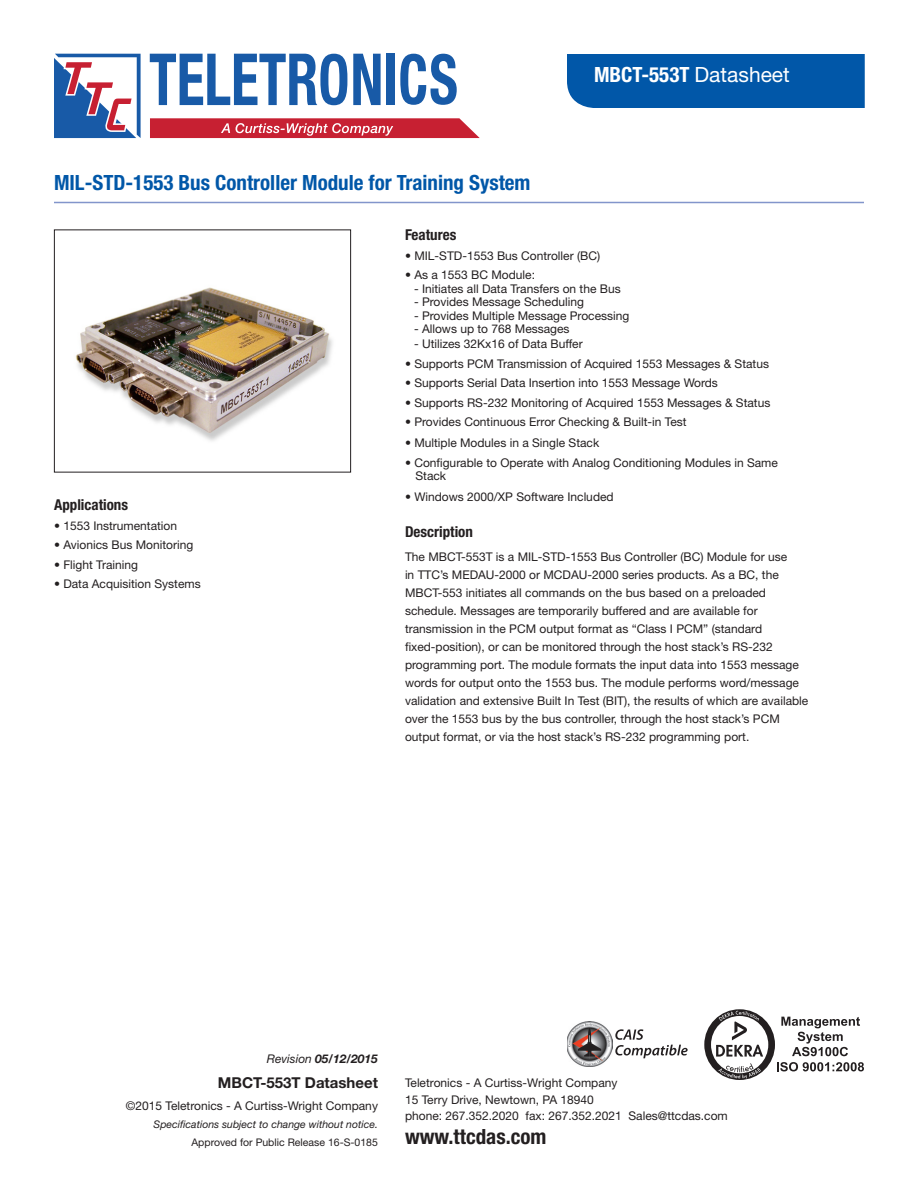
<style>
.page{position:relative;width:918px;height:1188px;background:#fff}
.page>*{position:absolute;margin:0;border:0;box-sizing:border-box;transform-origin:0 0}
.t1{font:700 condensed 21px "Helvetica Neue LT Std";color:#0157a8}
.t2{font:700 condensed 21px "Helvetica Neue LT Std";color:#fff}
.t3{font:700 condensed 21px "Helvetica Neue LT Std";color:#231f20}
.t4{font:700 condensed 15px "Helvetica Neue LT Std";color:#231f20}
.t5{font:700 15px "Helvetica Neue LT Std";color:#231f20}
.t6{font:12px/18px "Helvetica Neue LT Std";color:#231f20}
.t7{font:italic 700 12px "Helvetica Neue LT Std";color:#231f20}
.t8{font:italic 10.5px "Helvetica Neue LT Std";color:#231f20}
.t9{font:10.5px "Helvetica Neue LT Std";color:#231f20}
.s1{font-weight:400;font-stretch:normal}
.s2{font-weight:400}
</style>
<div class="page">
<div style="left:567px;top:54px;width:298px;height:54px;background:#0157a8"></div>
<hr style="left:54px;top:202px;width:810px;height:1px;background:#8295cb">
<img style="left:75px;top:287px;width:258px;height:154px">
<div style="left:54px;top:230px;width:297px;height:242px;border:1px solid #231f20"></div>
<img style="left:567px;top:1021px;width:45px;height:46px">
<svg style="left:615px;top:1029px;width:73px;height:29px"></svg>
<svg style="left:704px;top:1009px;width:160px;height:71px"></svg>
<svg style="left:54px;top:54px;width:87px;height:84px"></svg>
<svg style="left:150px;top:54px;width:197px;height:51px"></svg>
<svg style="left:353px;top:54px;width:28px;height:51px"></svg>
<div style="left:387px;top:54px;width:8px;height:51px;background:#185aa7"></div>
<svg style="left:400px;top:54px;width:57px;height:51px"></svg>
<svg style="left:150px;top:118px;width:330px;height:20px;background:#ce3d4d"></svg>
<h1 class="t1" style="left:54px;top:170px;width:478px">MIL-STD-1553 Bus Controller Module for Training System</h1>
<h1 class="t2" style="left:594px;top:62px;width:197px">MBCT-553T <span class="s1">Datasheet</span></h1>
<p class="t4" style="left:54px;top:496px;width:76px">Applications</p>
<p class="t6" style="left:54px;top:516px;width:125px">• 1553 Instrumentation</p>
<p class="t6" style="left:54px;top:536px;width:141px">• Avionics Bus Monitoring</p>
<p class="t6" style="left:54px;top:555px;width:86px">• Flight Training</p>
<p class="t6" style="left:54px;top:575px;width:148px">• Data Acquisition Systems</p>
<p class="t4" style="left:405px;top:226px;width:53px">Features</p>
<p class="t6" style="left:405px;top:246px;width:197px">• MIL-STD-1553 Bus Controller (BC)</p>
<p class="t6" style="left:405px;top:266px;width:132px">• As a 1553 BC Module:</p>
<p class="t6" style="left:414px;top:279px;width:208px">- Initiates all Data Transfers on the Bus</p>
<p class="t6" style="left:414px;top:293px;width:172px">- Provides Message Scheduling</p>
<p class="t6" style="left:414px;top:306px;width:217px">- Provides Multiple Message Processing</p>
<p class="t6" style="left:414px;top:320px;width:157px">- Allows up to 768 Messages</p>
<p class="t6" style="left:414px;top:335px;width:170px">- Utilizes 32Kx16 of Data Buffer</p>
<p class="t6" style="left:405px;top:354px;width:366px">• Supports PCM Transmission of Acquired 1553 Messages &amp; Status</p>
<p class="t6" style="left:405px;top:374px;width:314px">• Supports Serial Data Insertion into 1553 Message Words</p>
<p class="t6" style="left:405px;top:393px;width:367px">• Supports RS-232 Monitoring of Acquired 1553 Messages &amp; Status</p>
<p class="t6" style="left:405px;top:413px;width:283px">• Provides Continuous Error Checking &amp; Built-in Test</p>
<p class="t6" style="left:405px;top:434px;width:196px">• Multiple Modules in a Single Stack</p>
<p class="t6" style="left:416px;top:456px;width:364px;line-height:13.5px;text-indent:-10px">• Configurable to Operate with Analog Conditioning Modules in Same<br>Stack</p>
<p class="t6" style="left:405px;top:488px;width:210px">• Windows 2000/XP Software Included</p>
<p class="t4" style="left:405px;top:523px;width:69px">Description</p>
<p class="t6" style="left:405px;top:548px;width:405px">The MBCT-553T is a MIL-STD-1553 Bus Controller (BC) Module for use<br>in TTC’s MEDAU-2000 or MCDAU-2000 series products. As a BC, the MBCT-553 initiates all commands on the bus based on a preloaded schedule. Messages are temporarily buffered and are available for transmission in the PCM output format as “Class I PCM” (standard fixed-position), or can be monitored through the host stack’s RS-232 programming port. The module formats the input data into 1553 message words for output onto the 1553 bus. The module performs word/message validation and extensive Built In Test (BIT), the results of which are available over the 1553 bus by the bus controller, through the host stack’s PCM output format, or via the host stack’s RS-232 programming port.</p>
<p class="t7" style="left:267px;top:1051px;width:113px"><span class="s2">Revision</span> 05/12/2015</p>
<p class="t5" style="left:218px;top:1073px;width:162px">MBCT-553T Datasheet</p>
<p class="t6" style="left:126px;top:1097px;width:254px">©2015 Teletronics - A Curtiss-Wright Company</p>
<p class="t8" style="left:154px;top:1118px;width:226px">Specifications subject to change without notice.</p>
<p class="t9" style="left:191px;top:1136px;width:188px">Approved for Public Release 16-S-0185</p>
<p class="t6" style="left:405px;top:1074px;width:324px;line-height:16.5px">Teletronics - A Curtiss-Wright Company<br>15 Terry Drive, Newtown, PA 18940<br>phone: 267.352.2020 fax: 267.352.2021 Sales@ttcdas.com</p>
<h1 class="t3" style="left:405px;top:1124px;width:143px">www.ttcdas.com</h1>
</div>
